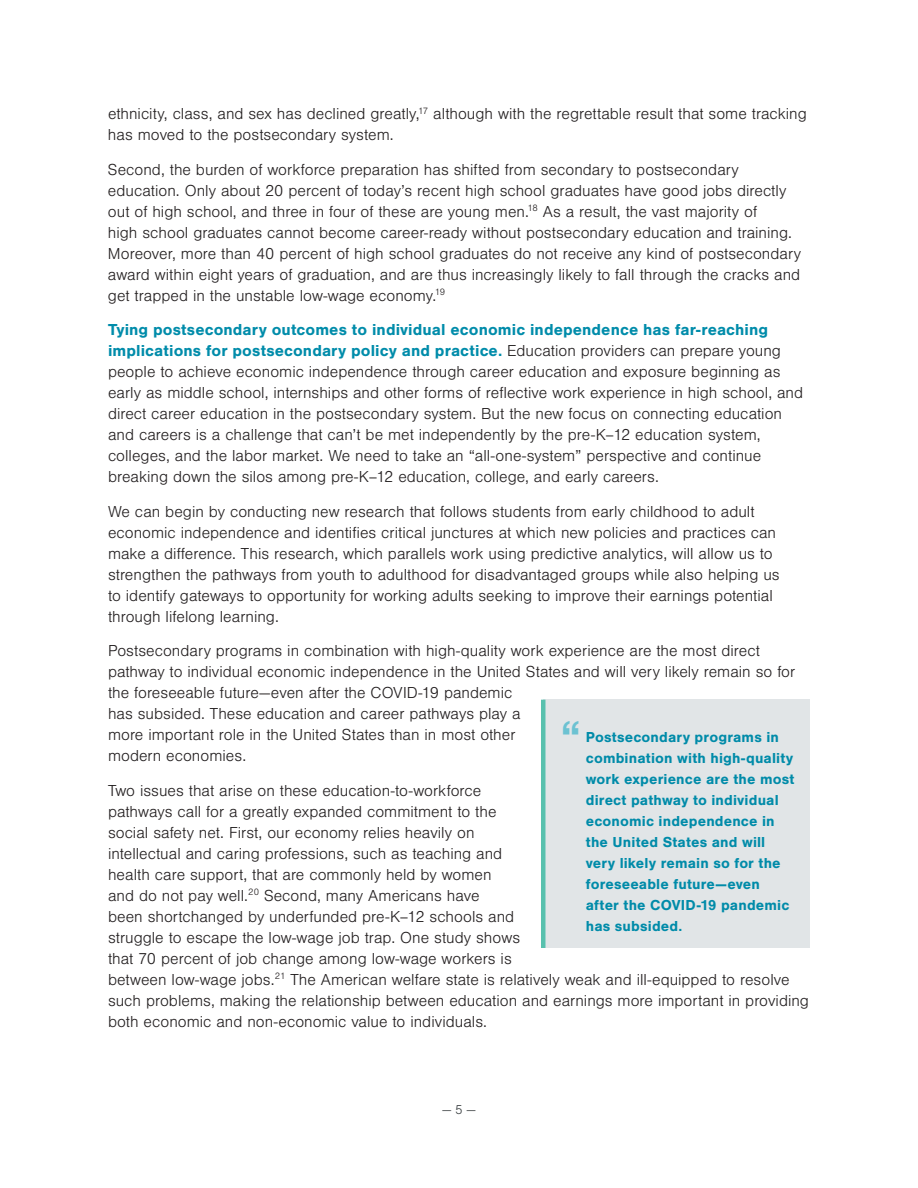
<style>
.page{position:relative;width:918px;height:1188px;background:#fff}
.page>*{position:absolute;margin:0;border:0;box-sizing:border-box;transform-origin:0 0}
.t1{font:700 45px "Nimbus San";color:#6cc2d2}
.t2{font:300 16.5px/21px "Nimbus San";color:#231f20}
.t3{font:700 15px/21px "Nimbus San";letter-spacing:.01em;color:#008ba9}
.t4{font:300 13.5px "Nimbus San";color:#3c4143}
.s1{font-weight:700;color:#008caa}
</style>
<div class="page">
<div style="left:543px;top:700px;width:267px;height:248px;background:#e1e5e7"></div>
<hr style="left:541px;top:700px;width:4px;height:248px;background:#58c1ae">
<p class="t2" style="left:108px;top:104px;width:700px">ethnicity, class, and sex has declined greatly,<sup>17</sup> although with the regrettable result that some tracking has moved to the postsecondary system.</p>
<p class="t2" style="left:108px;top:159px;width:695px">Second, the burden of workforce preparation has shifted from secondary to postsecondary education. Only about 20 percent of today’s recent high school graduates have good jobs directly out of high school, and three in four of these are young men.<sup>18</sup> As a result, the vast majority of<br>high school graduates cannot become career-ready without postsecondary education and training.<br>Moreover, more than 40 percent of high school graduates do not receive any kind of postsecondary award within eight years of graduation, and are thus increasingly likely to fall through the cracks and get trapped in the unstable low-wage economy.<sup>19</sup></p>
<p class="t2" style="left:108px;top:320px;width:697px"><span class="s1">Tying postsecondary outcomes to individual economic independence has far-reaching implications for postsecondary policy and practice.</span> Education providers can prepare young people to achieve economic independence through career education and exposure beginning as early as middle school, internships and other forms of reflective work experience in high school, and direct career education in the postsecondary system. But the new focus on connecting education and careers is a challenge that can’t be met independently by the pre-K–12 education system, colleges, and the labor market. We need to take an “all-one-system” perspective and continue breaking down the silos among pre-K–12 education, college, and early careers.</p>
<p class="t2" style="left:108px;top:501px;width:673px">We can begin by conducting new research that follows students from early childhood to adult economic independence and identifies critical junctures at which new policies and practices can make a difference. This research, which parallels work using predictive analytics, will allow us to strengthen the pathways from youth to adulthood for disadvantaged groups while also helping us to identify gateways to opportunity for working adults seeking to improve their earnings potential through lifelong learning.</p>
<p class="t2" style="left:108px;top:641px;width:689px">Postsecondary programs in combination with high-quality work experience are the most direct pathway to individual economic independence in the United States and will very likely remain so for the foreseeable future—even after the COVID-19 pandemic<br>has subsided. These education and career pathways play a<br>more important role in the United States than in most other<br>modern economies.</p>
<p class="t2" style="left:108px;top:780px;width:702px">Two issues that arise on these education-to-workforce<br>pathways call for a greatly expanded commitment to the<br>social safety net. First, our economy relies heavily on<br>intellectual and caring professions, such as teaching and<br>health care support, that are commonly held by women<br>and do not pay well.<sup>20</sup> Second, many Americans have<br>been shortchanged by underfunded pre-K–12 schools and<br>struggle to escape the low-wage job trap. One study shows<br>that 70 percent of job change among low-wage workers is<br>between low-wage jobs.<sup>21</sup> The American welfare state is relatively weak and ill-equipped to resolve such problems, making the relationship between education and earnings more important in providing both economic and non-economic value to individuals.</p>
<h1 class="t1" style="left:561px;top:710px;width:22px">“</h1>
<p class="t3" style="left:586px;top:726px;width:210px">Postsecondary programs in combination with high-quality work experience are the most direct pathway to individual economic independence in the United States and will very likely remain so for the foreseeable future—even after the COVID-19 pandemic has subsided.</p>
<p class="t4" style="left:442px;top:1102px;width:35px">— 5 —</p>
</div>
